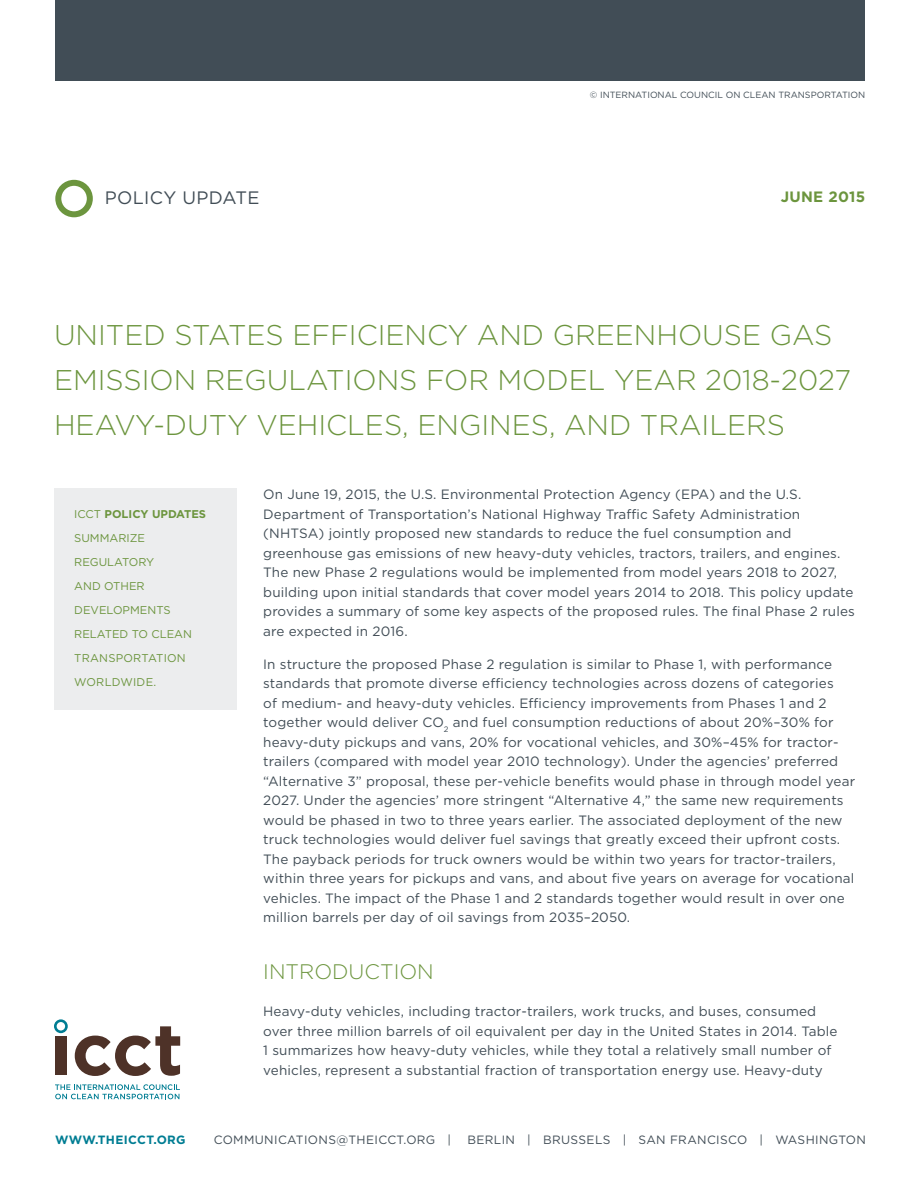
<style>
.page{position:relative;width:918px;height:1188px;background:#fff}
.page>*{position:absolute;margin:0;border:0;box-sizing:border-box;transform-origin:0 0}
.t1{font:300 28.5px/45px "Gotham";color:#6c953e}
.t2{font:300 21px "Gotham";color:#6c953e}
.t3{font:18px "Gotham";letter-spacing:.02em;color:#414d56}
.t4{font:700 15px "Gotham";letter-spacing:.02em;color:#6c953e}
.t5{font:13.5px/19.5px "Gotham";letter-spacing:.01em;color:#414d56}
.t6{font:12px "Gotham";letter-spacing:.03em;color:#414d56}
.t7{font:700 12px "Gotham";letter-spacing:.03em;color:#007d93}
.t8{font:11.25px/24px "Gotham";color:#6c953e}
.t9{font:11.25px "Gotham";letter-spacing:.02em;color:#6c953e}
.t10{font:9px "Gotham";color:#414d56}
.s1{font-weight:700}
</style>
<div class="page">
<svg style="left:55px;top:1084px;width:125px;height:15px"></svg>
<div style="left:55px;top:1036px;width:11px;height:39px;background:#4e3228"></div>
<svg style="left:75px;top:1026px;width:105px;height:50px"></svg>
<svg style="left:54px;top:1019px;width:14px;height:14px"></svg>
<div style="left:55px;top:180px;width:38px;height:37px;border:6px solid #6c953e;border-radius:50%"></div>
<div style="left:55px;top:0;width:810px;height:81px;background:#414d56"></div>
<div style="left:54px;top:488px;width:182px;height:222px;background:#ecedee"></div>
<p class="t10" style="left:590px;top:89px;width:52px">© Internatio</p>
<p class="t10" style="left:658px;top:89px;width:57px">nal Cou ncil</p>
<p class="t10" style="left:726px;top:89px;width:31px">on Clea</p>
<p class="t10" style="left:769px;top:89px;width:69px">n Transportatio</p>
<p class="t10" style="left:858px;top:89px;width:9px">n</p>
<h3 class="t3" style="left:105px;top:186px;width:156px">POLICY UPDATE</h3>
<p class="t4" style="left:781px;top:187px;width:86px">JUNE 2015</p>
<h1 class="t1" style="left:54px;top:311px;width:799px">UNITED STATES EFFICIENCY AND GREENHOUSE GAS<br>EMISSION REGULATIONS FOR MODEL YEAR 2018-2027<br>HEAVY-DUTY VEHICLES, ENGINES, AND TRAILERS</h1>
<p class="t8" style="left:74px;top:502px;width:133px">ICCT <span class="s1">POLICY UPDATES </span>summarize<br>regulato</p>
<p class="t8" style="left:74px;top:550px;width:80px;text-indent:64px">ry and other develop</p>
<p class="t8" style="left:130px;top:598px;width:42px">ments</p>
<p class="t8" style="left:74px;top:622px;width:17px">related</p>
<p class="t8" style="left:132px;top:622px;width:29px">to clea</p>
<p class="t8" style="left:183px;top:622px;width:10px">n</p>
<p class="t9" style="left:74px;top:651px;width:76px">transportatio</p>
<p class="t8" style="left:177px;top:646px;width:10px">n</p>
<p class="t8" style="left:74px;top:669px;width:40px">worldwide</p>
<p class="t8" style="left:153px;top:669px;width:4px">.</p>
<p class="t5" style="left:263px;top:484px;width:593px">On June 19, 2015, the U.S. Environmental Protection Agency (EPA) and the U.S.<br>Department of Transportation’s National H ighway Traffic Safety Administration (NHTSA) jointly proposed new standards to reduce the fuel consumption and greenhouse gas emissions of new heavy-duty vehicles, tractors, trailers, and engines.<br>The new Phase 2 regulations would be implemented from model years 2018 to 2027, building upon initial standards that cover model years 2014 to 2018. This policy update provides a summary of some key aspects of the proposed rules. The final Phase 2 rules are expected in 2016.</p>
<p class="t5" style="left:263px;top:654px;width:593px">In structure the proposed Phase 2 regulation is similar to Phase 1, with performance standards that promote diverse efficiency technologies across dozens of categories<br>of medium- and heavy-duty vehicles. Efficiency improvements from Phases 1 and 2 together would deliver CO<sub>2</sub> and fuel consumption reductions of about 20%–30% for heavy-duty pickups and vans, 20% for vocational vehicles, and 30%–45% for tractor&shy;trailers (compared with model year 2010 technology). Under the agencies’ preferred “Alternative 3” proposal, these per-vehicle benefits would phase in through model year 2027. Under the agencies’ more stringent “Alternative 4,” the same new requirements would be phased in two to three years earlier. The associated deployment of the new truck technologies would deliver fuel savings that greatly exceed their upfront costs.<br>The payback periods for truck owners would be within two years for tractor-trailers, within three years for pickups and vans, and about five years on average for vocational vehicles. The impact of the Phase 1 and 2 standards together would result in over one million barrels per day of oil savings from 2035–2050.</p>
<h2 class="t2" style="left:263px;top:958px;width:172px">INTRODUCTION</h2>
<p class="t5" style="left:263px;top:1002px;width:576px">Heavy-duty vehicles, including tractor-trailers, work trucks, and buses, consumed over three million barrels of oil equivalent per day in the United States in 2014. Table 1 summarizes how heavy-duty vehicles, while they total a relatively small number of vehicles, represent a substantial fraction of transportation energy use. Heavy-duty</p>
<p class="t7" style="left:55px;top:1131px;width:132px">WWW.THEICCT.ORG</p>
<p class="t6" style="left:214px;top:1132px;width:69px">communicatio</p>
<p class="t6" style="left:319px;top:1132px;width:56px">ns@theicct</p>
<p class="t6" style="left:404px;top:1132px;width:49px">.o rg |</p>
<p class="t6" style="left:467px;top:1132px;width:271px">Berli n | Brussels | San Francisco</p>
<p class="t6" style="left:760px;top:1132px;width:108px">| Washi ngton</p>
</div>
